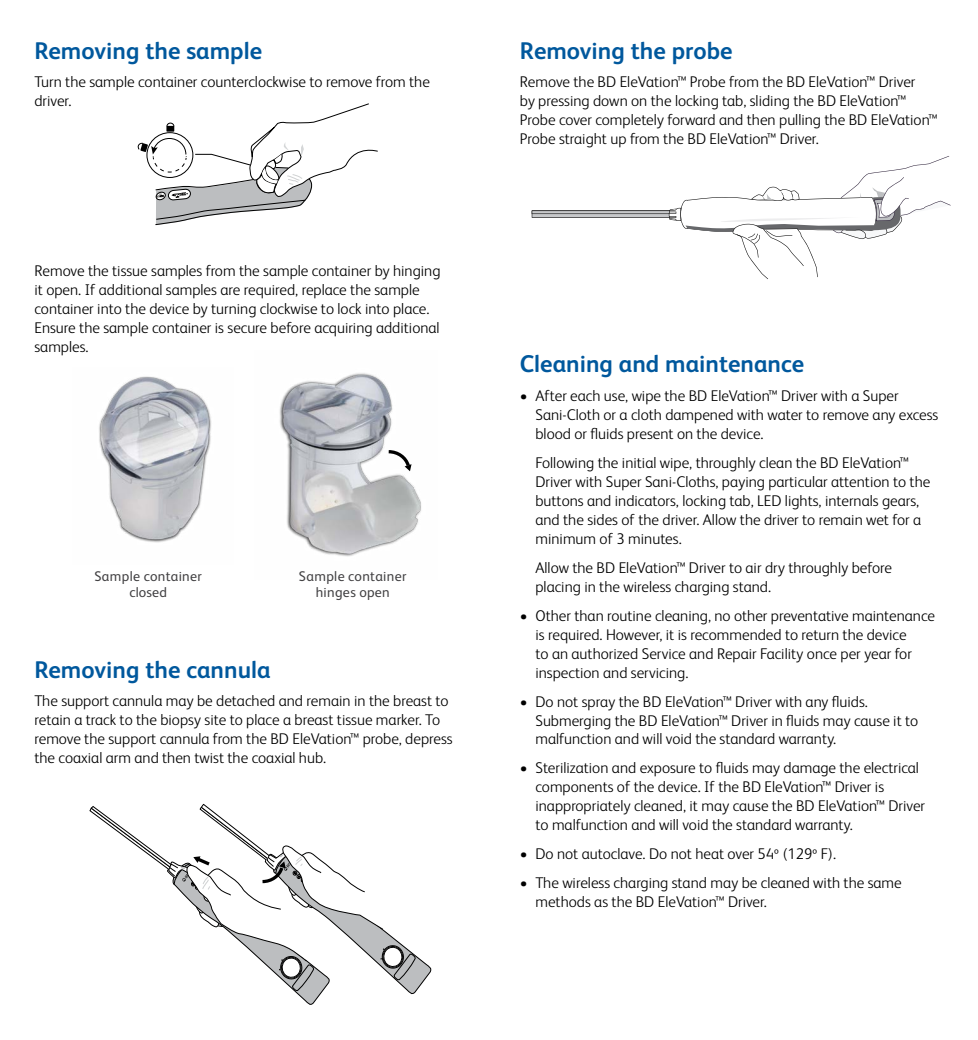
<style>
.page{position:relative;width:978px;height:1040px;background:#fff}
.page>*{position:absolute;margin:0;border:0;box-sizing:border-box;transform-origin:0 0}
.t1{font:700 24.15px "FS Albert Pro";color:#00589d}
.t2{font:300 15.58px/18.9px "FS Albert Pro";color:#000}
.t3{font:14px/15.8px "FS Albert Pro";letter-spacing:.02em;color:#414042;text-align:center}
</style>
<div class="page">
<svg style="left:138px;top:103px;width:240px;height:122px"></svg>
<img style="left:99px;top:376px;width:112px;height:167px">
<img style="left:279px;top:373px;width:142px;height:184px">
<svg style="left:532px;top:156px;width:418px;height:123px"></svg>
<svg style="left:89px;top:803px;width:343px;height:202px"></svg>
<svg style="left:385px;top:448px;width:27px;height:23px"></svg>
<h1 class="t1" style="left:34px;top:33px;width:229px">Removing the sample</h1>
<p class="t2" style="left:34px;top:72px;width:397px">Turn the sample container counterclockwise to remove from the driver.</p>
<p class="t2" style="left:34px;top:260px;width:407px">Remove the tissue samples from the sample container by hinging it open. If additional samples are required, replace the sample container into the device by turning clockwise to lock into place.<br>Ensure the sample container is secure before acquiring additional samples.</p>
<p class="t3" style="left:94px;top:567px;width:109px">Sample container closed</p>
<p class="t3" style="left:299px;top:567px;width:109px">Sample container hinges open</p>
<h1 class="t1" style="left:34px;top:652px;width:238px">Removing the cannula</h1>
<p class="t2" style="left:34px;top:690px;width:420px">The support cannula may be detached and remain in the breast to retain a track to the biopsy site to place a breast tissue marker. To remove the support cannula from the BD EleVation™ probe, depress the coaxial arm and then twist the coaxial hub.</p>
<h1 class="t1" style="left:520px;top:33px;width:214px">Removing the probe</h1>
<p class="t2" style="left:520px;top:72px;width:419px">Remove the BD EleVation™ Probe from the BD EleVation™ Driver<br>by pressing down on the locking tab, sliding the BD EleVation™ Probe cover completely forward and then pulling the BD EleVation™ Probe straight up from the BD EleVation™ Driver.</p>
<h1 class="t1" style="left:520px;top:347px;width:286px">Cleaning and maintenance</h1>
<p class="t2" style="left:535px;top:385px;width:404px;text-indent:-16px">• After each use, wipe the BD EleVation™ Driver with a Super<br>Sani-Cloth or a cloth dampened with water to remove any excess blood or fluids present on the device.</p>
<p class="t2" style="left:535px;top:452px;width:396px">Following the initial wipe, throughly clean the BD EleVation™ Driver with Super Sani-Cloths, paying particular attention to the buttons and indicators, locking tab, LED lights, internals gears, and the sides of the driver. Allow the driver to remain wet for a minimum of 3 minutes.</p>
<p class="t2" style="left:535px;top:557px;width:358px">Allow the BD EleVation™ Driver to air dry throughly before placing in the wireless charging stand.</p>
<p class="t2" style="left:535px;top:604px;width:401px;text-indent:-16px">• Other than routine cleaning, no other preventative maintenance is required. However, it is recommended to return the device<br>to an authorized Service and Repair Facility once per year for inspection and servicing.</p>
<p class="t2" style="left:535px;top:690px;width:384px;text-indent:-16px">• Do not spray the BD EleVation™ Driver with any fluids.<br>Submerging the BD EleVation™ Driver in fluids may cause it to malfunction and will void the standard warranty.</p>
<p class="t2" style="left:535px;top:757px;width:391px;text-indent:-16px">• Sterilization and exposure to fluids may damage the electrical components of the device. If the BD EleVation™ Driver is inappropriately cleaned, it may cause the BD EleVation™ Driver to malfunction and will void the standard warranty.</p>
<p class="t2" style="left:520px;top:843px;width:318px">• Do not autoclave. Do not heat over 54o (129o F).</p>
<p class="t2" style="left:535px;top:872px;width:368px;text-indent:-16px">• The wireless charging stand may be cleaned with the same methods as the BD EleVation™ Driver.</p>
</div>
